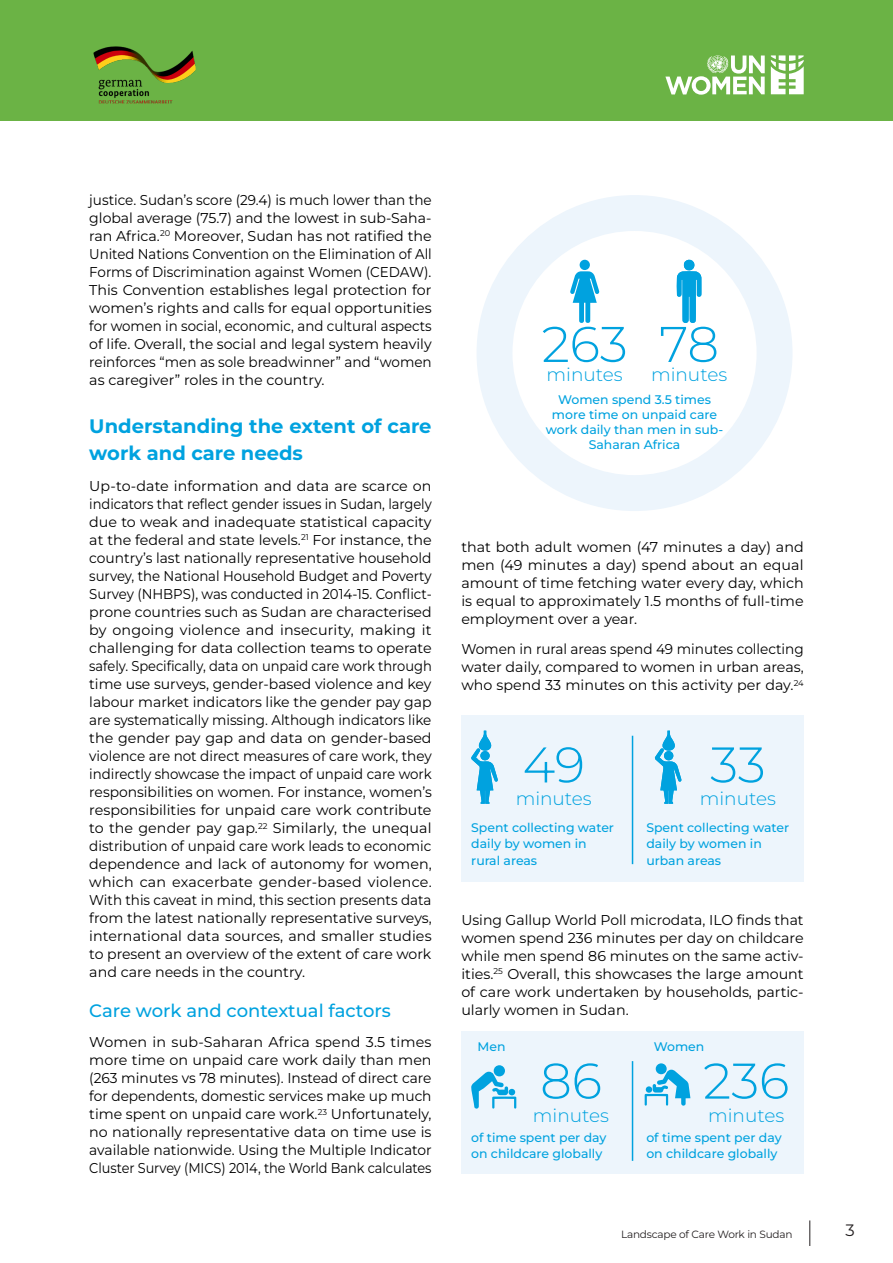
<style>
.page{position:relative;width:893px;height:1263px;background:#fff}
.page>*{position:absolute;margin:0;border:0;box-sizing:border-box;transform-origin:0 0}
.Normal1{font:300 50.1px "Montserrat";color:#00a2df}
.Normal1-2{font:700 19.5px/27px "Montserrat";color:#00a2df}
.Normal1-3{font:300 18.45px "Montserrat";color:#00a2df}
.Normal1-4{font:500 18px "Montserrat";color:#00a2df}
.t1{font:16.5px "Montserrat";color:#231f20}
.Normal1-5{font:14.25px/18px "Montserrat";color:#000;text-align:justify}
.Normal1-6{font:14.25px/18px "Montserrat";color:#000;text-align:justify;scale:.95 1}
.Normal1-7{font:14.25px/18px "Montserrat";color:#000;text-align:justify;scale:.96 1}
.Normal1-8{font:500 12.45px/16.5px "Montserrat";color:#00a2df}
.t2{font:10.5px "Montserrat";letter-spacing:-.02em;color:#231f20}
</style>
<div class="page">
<div style="left:0;top:0;width:893px;height:121px;background:#6bb345"></div>
<svg style="left:809px;top:1220px;width:1px;height:26px"></svg>
<svg style="left:665px;top:55px;width:100px;height:40px"></svg>
<svg style="left:771px;top:55px;width:33px;height:39px"></svg>
<img style="left:93px;top:46px;width:103px;height:57px">
<div style="left:477px;top:195px;width:315px;height:316px;background:#edf5fc;border-radius:50%"></div>
<div style="left:512px;top:231px;width:245px;height:244px;background:#fff;border-radius:50%"></div>
<svg style="left:570px;top:271px;width:29px;height:52px"></svg>
<div style="left:579px;top:260px;width:11px;height:10px;background:#00a2df;border-radius:50%"></div>
<svg style="left:677px;top:259px;width:24px;height:64px"></svg>
<div style="left:461px;top:715px;width:343px;height:167px;background:#edf5fc"></div>
<svg style="left:471px;top:731px;width:27px;height:73px"></svg>
<div style="left:480px;top:751px;width:10px;height:9px;background:#00a2df;border-radius:50%"></div>
<svg style="left:655px;top:731px;width:26px;height:73px"></svg>
<div style="left:664px;top:751px;width:9px;height:9px;background:#00a2df;border-radius:50%"></div>
<hr style="left:632px;top:736px;width:1px;height:128px;background:#00a2df">
<div style="left:461px;top:1031px;width:343px;height:143px;background:#edf5fc"></div>
<hr style="left:632px;top:1061px;width:1px;height:100px;background:#00a2df">
<div style="left:494px;top:1065px;width:11px;height:11px;background:#00a2df;border-radius:50%"></div>
<svg style="left:471px;top:1072px;width:45px;height:37px"></svg>
<div style="left:508px;top:1089px;width:7px;height:6px;background:#00a2df;border-radius:50%"></div>
<div style="left:656px;top:1063px;width:11px;height:11px;background:#00a2df;border-radius:50%"></div>
<svg style="left:645px;top:1070px;width:45px;height:36px"></svg>
<div style="left:646px;top:1086px;width:6px;height:7px;background:#00a2df;border-radius:50%"></div>
<p class="Normal1-6" style="left:89px;top:191px;width:362px">justice. Sudan’s score (29.4) is much lower than the global average (75.7) and the lowest in sub-Saha&shy;ran Africa.<sup>20</sup> Moreover, Sudan has not ratified the United Nations Convention on the Elimination of All Forms of Discrimination against Women (CEDAW).<br>This Convention establishes legal protection for women’s rights and calls for equal opportunities for women in social, economic, and cultural aspects of life. Overall, the social and legal system heavily reinforces “men as sole breadwinner” and “women as caregiver” roles in the country.</p>
<p class="Normal1-2" style="left:89px;top:412px;width:344px">Understanding the extent of care work and care needs</p>
<p class="Normal1-5" style="left:89px;top:477px;width:344px">Up-to-date information and data are scarce on indicators that reflect gender issues in Sudan, largely due to weak and inadequate statistical capacity at the federal and state levels.<sup>21</sup> For instance, the country’s last nationally representative household survey, the National Household Budget and Poverty Survey (NHBPS), was conducted in 2014-15. Conflict&shy;prone countries such as Sudan are characterised by ongoing violence and insecurity, making it challenging for data collection teams to operate safely. Specifically, data on unpaid care work through time use surveys, gender-based violence and key labour market indicators like the gender pay gap are systematically missing. Although indicators like the gender pay gap and data on gender-based violence are not direct measures of care work, they indirectly showcase the impact of unpaid care work responsibilities on women. For instance, women’s responsibilities for unpaid care work contribute to the gender pay gap.<sup>22</sup> Similarly, the unequal distribution of unpaid care work leads to economic dependence and lack of autonomy for women, which can exacerbate gender-based violence.<br>With this caveat in mind, this section presents data from the latest nationally representative surveys, international data sources, and smaller studies to present an overview of the extent of care work and care needs in the country.</p>
<p class="Normal1-4" style="left:89px;top:998px;width:303px">Care work and contextual factors</p>
<p class="Normal1-5" style="left:89px;top:1033px;width:344px">Women in sub-Saharan Africa spend 3.5 times more time on unpaid care work daily than men (263 minutes vs 78 minutes). Instead of direct care for dependents, domestic services make up much time spent on unpaid care work.<sup>23</sup> Unfortunately, no nationally representative data on time use is available nationwide. Using the Multiple Indicator Cluster Survey (MICS) 2014, the World Bank calculates</p>
<p class="Normal1" style="left:542px;top:311px;width:88px">263</p>
<p class="Normal1-3" style="left:547px;top:362px;width:78px">minutes</p>
<p class="Normal1" style="left:659px;top:311px;width:61px">78</p>
<p class="Normal1-3" style="left:651px;top:362px;width:78px">minutes</p>
<p class="Normal1-8" style="left:546px;top:392px;width:179px;line-height:15px;text-align:center">Women spend 3.5 times more time on unpaid care work daily than men in sub-<br>Saharan Africa</p>
<p class="Normal1-5" style="left:461px;top:537px;width:344px">that both adult women (47 minutes a day) and men (49 minutes a day) spend about an equal amount of time fetching water every day, which is equal to approximately 1.5 months of full-time employment over a year.</p>
<p class="Normal1-7" style="left:461px;top:640px;width:358px">Women in rural areas spend 49 minutes collecting water daily, compared to women in urban areas, who spend 33 minutes on this activity per day.<sup>24</sup></p>
<p class="Normal1" style="left:523px;top:731px;width:64px">49</p>
<p class="Normal1-3" style="left:516px;top:786px;width:78px">minutes</p>
<p class="Normal1" style="left:710px;top:731px;width:57px">33</p>
<p class="Normal1-3" style="left:700px;top:786px;width:78px">minutes</p>
<p class="Normal1-8" style="left:471px;top:819px;width:144px">Spent collecting water daily by women in rural areas</p>
<p class="Normal1-8" style="left:646px;top:819px;width:144px">Spent collecting water daily by women in urban areas</p>
<p class="Normal1-5" style="left:461px;top:910px;width:344px">Using Gallup World Poll microdata, ILO finds that women spend 236 minutes per day on childcare while men spend 86 minutes on the same activ&shy;ities.<sup>25</sup> Overall, this showcases the large amount of care work undertaken by households, partic&shy;ularly women in Sudan.</p>
<p class="Normal1-8" style="left:477px;top:1037px;width:30px">Men</p>
<p class="Normal1-8" style="left:654px;top:1037px;width:52px">Women</p>
<p class="Normal1" style="left:540px;top:1047px;width:63px">86</p>
<p class="Normal1-3" style="left:533px;top:1103px;width:78px">minutes</p>
<p class="Normal1-8" style="left:471px;top:1129px;width:137px">of time spent per day on childcare globally</p>
<p class="Normal1" style="left:703px;top:1047px;width:88px">236</p>
<p class="Normal1-3" style="left:708px;top:1103px;width:78px">minutes</p>
<p class="Normal1-8" style="left:646px;top:1129px;width:137px">of time spent per day on childcare globally</p>
<p class="t2" style="left:621px;top:1227px;width:173px">Landscape of Care Work in Sudan</p>
<p class="t1" style="left:845px;top:1219px;width:11px">3</p>
</div>
